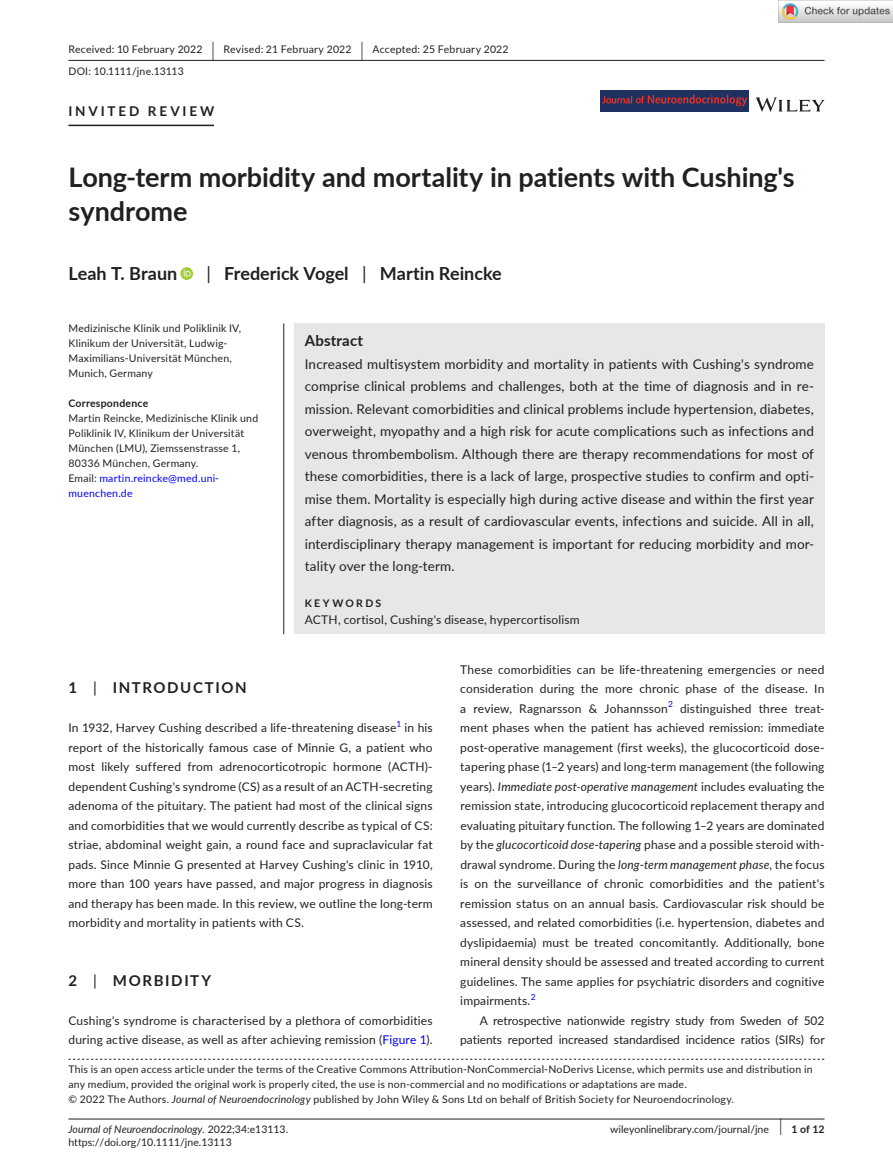
<style>
.page{position:relative;width:893px;height:1174px;background:#fff}
.page>*{position:absolute;margin:0;border:0;box-sizing:border-box;transform-origin:0 0}
.t1{font:700 27px/34.5px "Lato";color:#231f20}
.t2{font:700 18px "Lato";color:#231f20}
.t3{font:700 15px "Lato";letter-spacing:.105em;color:#231f20}
.t4{font:700 15px "Lato";letter-spacing:.015em;color:#231f20}
.t5{font:13.5px/22.5px "Lato";letter-spacing:.01em;color:#231f20;text-align:justify}
.t6{font:700 13.5px "Lato";letter-spacing:.21em;color:#231f20}
.t7{font:12px/19.5px "Lato";letter-spacing:.01em;color:#231f20;text-align:justify}
.t8{font:10.5px/15px "Lato";letter-spacing:.02em;color:#231f20}
.t9{font:10.5px "Lato";color:#231f20}
.t10{font:italic 10.5px "Lato";color:#231f20}
.t11{font:700 10.5px "Lato";letter-spacing:.02em;color:#231f20}
.t12{font:700 10.5px "Lato";letter-spacing:.22em;color:#231f20}
.t13{font:8.4px "Lato";color:#00f}
.s1{font-size:19.65px}
.s2{font-weight:400}
.s3{color:#00f}
.s4{font-style:italic}
.s5{font-style:normal}
.s6{font-size:17.4px}
.s7{font-weight:700}
</style>
<div class="page">
<hr style="left:68px;top:1118px;width:756px;height:1px;background:#231f20">
<svg style="left:756px;top:97px;width:68px;height:15px"></svg>
<img style="left:600px;top:91px;width:148px;height:21px">
<hr style="left:68px;top:60px;width:756px;height:1px;background:#231f20">
<hr style="left:68px;top:125px;width:146px;height:1px;background:#231f20">
<svg style="left:180px;top:267px;width:13px;height:13px"></svg>
<svg style="left:184px;top:269px;width:7px;height:7px"></svg>
<div style="left:294px;top:323px;width:530px;height:311px;background:#e6e7e9"></div>
<hr style="left:283px;top:323px;width:1px;height:311px;background:#231f20">
<svg style="left:68px;top:1058px;width:756px;height:1px"></svg>
<img style="left:779px;top:0;width:114px;height:23px">
<p class="t8" style="left:68px;top:38px;width:442px;line-height:21.8px">Received: 10 February 2022 <span class="s1">|</span> Revised: 21 February 2022 <span class="s1">|</span> Accepted: 25 February 2022<br>DOI: 10.1111/jne.13113</p>
<p class="t6" style="left:68px;top:101px;width:148px">INVITED REVIEW</p>
<h1 class="t1" style="left:68px;top:159px;width:728px">Long-term morbidity and mortality in patients with Cushing's syndrome</h1>
<h2 class="t2" style="left:68px;top:260px;width:110px">Leah T. Braun</h2>
<h2 class="t2" style="left:207px;top:260px;width:297px"><span class="s2">|</span> Frederick Vogel <span class="s2">|</span> Martin Reincke</h2>
<p class="t8" style="left:68px;top:320px;width:174px">Medizinische Klinik und Poliklinik IV,<br>Klinikum der Universität, Ludwig-<br>Maximilians-Universität München,<br>Munich, Germany</p>
<p class="t11" style="left:68px;top:395px;width:81px">Correspondence</p>
<p class="t8" style="left:68px;top:410px;width:191px">Martin Reincke, Medizinische Klinik und<br>Poliklinik IV, Klinikum der Universität<br>München (LMU), Ziemssenstrasse 1,<br>80336 München, Germany.<br>Email: <span class="s3">martin.reincke@med.uni&shy;muenchen.de</span></p>
<p class="t4" style="left:305px;top:329px;width:60px">Abstract</p>
<p class="t5" style="left:305px;top:352px;width:511px">Increased multisystem morbidity and mortality in patients with Cushing's syndrome comprise clinical problems and challenges, both at the time of diagnosis and in re&shy;mission. Relevant comorbidities and clinical problems include hypertension, diabetes, overweight, myopathy and a high risk for acute complications such as infections and venous thrombembolism. Although there are therapy recommendations for most of these comorbidities, there is a lack of large, prospective studies to confirm and opti&shy;mise them. Mortality is especially high during active disease and within the first year after diagnosis, as a result of cardiovascular events, infections and suicide. All in all, interdisciplinary therapy management is important for reducing morbidity and mor&shy;tality over the long-term.</p>
<p class="t12" style="left:305px;top:595px;width:78px">KEYWORDS</p>
<p class="t7" style="left:305px;top:609px;width:276px">ACTH, cortisol, Cushing's disease, hypercortisolism</p>
<p class="t3" style="left:68px;top:677px;width:180px">1 <span class="s2">|</span> INTRODUCTION</p>
<p class="t7" style="left:68px;top:717px;width:330px">In 1932, Harvey Cushing described a life-threatening disease</p>
<p class="t13" style="left:396px;top:718px;width:6px">1</p>
<p class="t7" style="left:68px;top:717px;width:366px;text-indent:336px">in his report of the historically famous case of Minnie G, a patient who most likely suffered from adrenocorticotropic hormone (ACTH)- dependent Cushing's syndrome (CS) as a result of an ACTH-secreting adenoma of the pituitary. The patient had most of the clinical signs and comorbidities that we would currently describe as typical of CS: striae, abdominal weight gain, a round face and supraclavicular fat pads. Since Minnie G presented at Harvey Cushing's clinic in 1910, more than 100 years have passed, and major progress in diagnosis and therapy has been made. In this review, we outline the long-term morbidity and mortality in patients with CS.</p>
<p class="t3" style="left:68px;top:969px;width:144px">2 <span class="s2">|</span> MORBIDITY</p>
<p class="t7" style="left:68px;top:1010px;width:366px">Cushing's syndrome is characterised by a plethora of comorbidities during active disease, as well as after achieving remission (<span class="s3">Figure 1</span>).</p>
<p class="t7" style="left:460px;top:659px;width:366px">These comorbidities can be life-threatening emergencies or need consideration during the more chronic phase of the disease. In a review, Ragnarsson &amp; Johannsson</p>
<p class="t13" style="left:668px;top:698px;width:6px">2</p>
<p class="t7" style="left:460px;top:698px;width:366px;text-indent:220px">distinguished three treat&shy;ment phases when the patient has achieved remission: immediate post-operative management (first weeks), the glucocorticoid dose&shy;tapering phase (1–2 years) and long-term management (the following years). <span class="s4">Immediate post-operative management</span> includes evaluating the remission state, introducing glucocorticoid replacement therapy and evaluating pituitary function. The following 1–2 years are dominated by the <span class="s4">glucocorticoid dose</span>-<span class="s4">tapering</span> phase and a possible steroid with&shy;drawal syndrome. During the <span class="s4">long</span>-<span class="s4">term management phase</span>, the focus is on the surveillance of chronic comorbidities and the patient's remission status on an annual basis. Cardiovascular risk should be assessed, and related comorbidities (i.e. hypertension, diabetes and dyslipidaemia) must be treated concomitantly. Additionally, bone mineral density should be assessed and treated according to current guidelines. The same applies for psychiatric disorders and cognitive impairments.<sup>2</sup></p>
<p class="t7" style="left:460px;top:1010px;width:366px;text-align:right">A retrospective nationwide registry study from Sweden of 502 patients reported increased standardised incidence ratios (SIRs) for</p>
<p class="t8" style="left:68px;top:1061px;width:746px">This is an open access article under the terms of the Creative Commons Attribution-NonCommercial-NoDerivs License, which permits use and distribution in any medium, provided the original work is properly cited, the use is non-commercial and no modifications or adaptations are made.<br>© 2022 The Authors. <span class="s4">Journal of Neuroendocrinology</span> published by John Wiley &amp; Sons Ltd on behalf of British Society for Neuroendocrinology.</p>
<p class="t10" style="left:68px;top:1121px;width:221px">Journal of Neuroendocrinology. <span class="s5">2022;34:e13113.</span></p>
<p class="t9" style="left:610px;top:1121px;width:216px">wileyonlinelibrary.com/journal/jne <span class="s6">|</span> <span class="s7">1 of 12</span></p>
<p class="t9" style="left:68px;top:1135px;width:165px">https://doi.org/10.1111/jne.13113</p>
</div>
